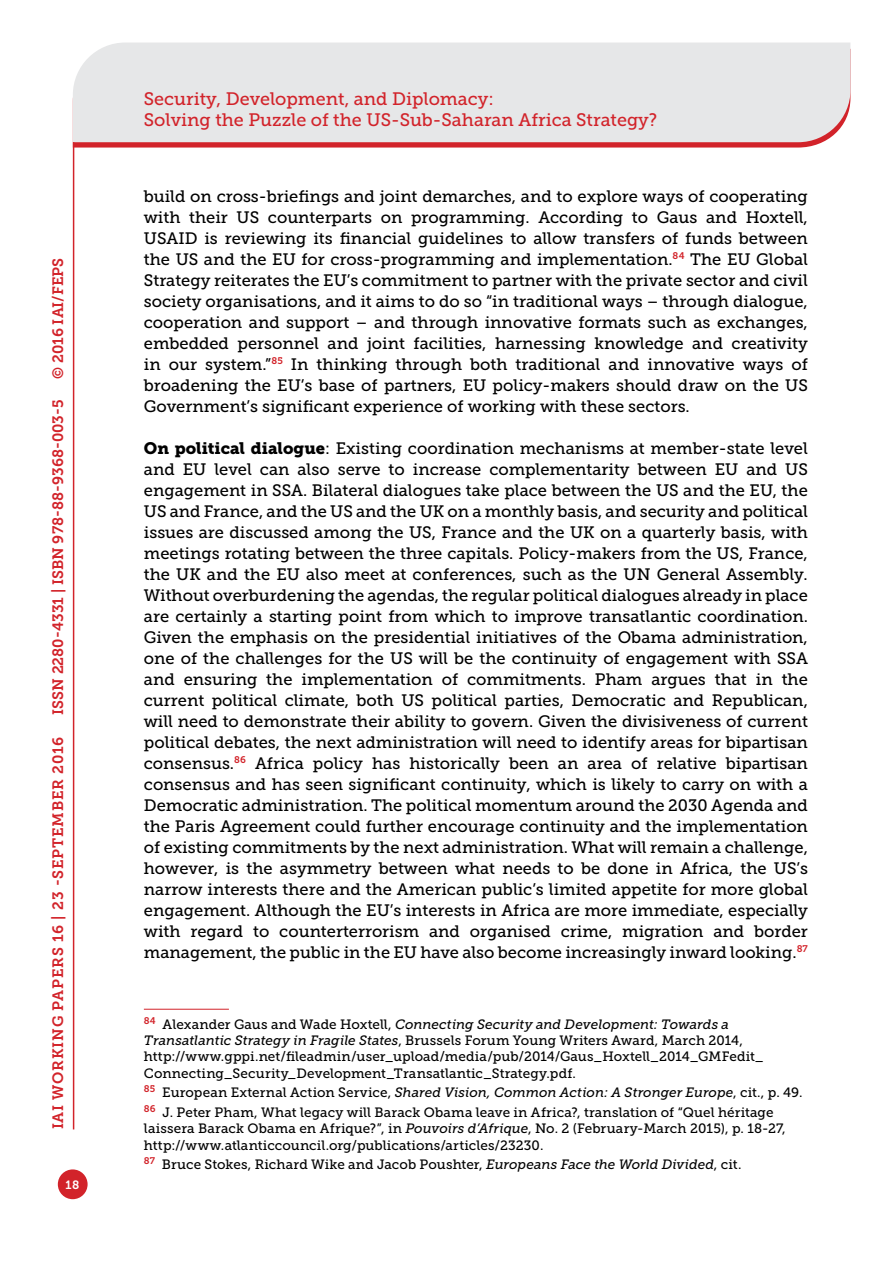
<style>
.page{position:relative;width:893px;height:1263px;background:#fff}
.page>*{position:absolute;margin:0;border:0;box-sizing:border-box;transform-origin:0 0}
.t1{font:18px/21.6px "Museo Slab 500";color:#d2232a}
.t2{font:16.5px/21px "Museo Slab 500";color:#000;text-align:justify}
.t3{font:15px "Museo Slab 700";color:#d2232a}
.t4{font:15px "Museo Slab 700";letter-spacing:.05em;color:#d2232a}
.t5{font:13.5px/16.2px "Museo Slab 500";letter-spacing:.01em;color:#000}
.t6{font:12px "Museo Slab 700";color:#fff}
.s1{font-family:"Museo Slab 900"}
.s2{font-style:italic}
</style>
<div class="page">
<svg style="left:74px;top:142px;width:749px;height:6px;background:#d63d43"></svg>
<div style="left:73px;top:43px;width:777px;height:99px;background:#e6e7e8"></div>
<div style="left:58px;top:1169px;width:30px;height:30px;background:#d2232a;border-radius:50%"></div>
<hr style="left:73px;top:142px;width:1px;height:987px;background:#d2232a">
<hr style="left:144px;top:1009px;width:85px;height:1px;background:#d2232a">
<p class="t3" style="left:50px;top:379px;width:123px;rotate:-90deg">© 2016 IAI/FEPS</p>
<p class="t3" style="left:49px;top:715px;width:317px;rotate:-90deg">ISSN 2280-4331 | ISBN 978-88-9368-003-5</p>
<p class="t4" style="left:50px;top:1129px;width:394px;rotate:-90deg">IAI WORKING PAPERS 16 | 23 -SEPTEMBER 2016</p>
<p class="t6" style="left:66px;top:1178px;width:15px">18</p>
<p class="t1" style="left:144px;top:88px;width:515px">Security, Development, and Diplomacy:<br>Solving the Puzzle of the US-Sub-Saharan Africa Strategy?</p>
<p class="t2" style="left:144px;top:186px;width:666px">build on cross-briefings and joint demarches, and to explore ways of cooperating with their US counterparts on programming. According to Gaus and Hoxtell, USAID is reviewing its financial guidelines to allow transfers of funds between the US and the EU for cross-programming and implementation.<sup>84</sup> The EU Global Strategy reiterates the EU’s commitment to partner with the private sector and civil society organisations, and it aims to do so “in traditional ways – through dialogue, cooperation and support – and through innovative formats such as exchanges, embedded personnel and joint facilities, harnessing knowledge and creativity in our system.”<sup>85</sup> In thinking through both traditional and innovative ways of broadening the EU’s base of partners, EU policy-makers should draw on the US Government’s significant experience of working with these sectors.</p>
<p class="t2" style="left:144px;top:438px;width:666px"><span class="s1">On political dialogue</span>: Existing coordination mechanisms at member-state level and EU level can also serve to increase complementarity between EU and US engagement in SSA. Bilateral dialogues take place between the US and the EU, the US and France, and the US and the UK on a monthly basis, and security and political issues are discussed among the US, France and the UK on a quarterly basis, with meetings rotating between the three capitals. Policy-makers from the US, France, the UK and the EU also meet at conferences, such as the UN General Assembly.<br>Without overburdening the agendas, the regular political dialogues already in place are certainly a starting point from which to improve transatlantic coordination.<br>Given the emphasis on the presidential initiatives of the Obama administration, one of the challenges for the US will be the continuity of engagement with SSA and ensuring the implementation of commitments. Pham argues that in the current political climate, both US political parties, Democratic and Republican, will need to demonstrate their ability to govern. Given the divisiveness of current political debates, the next administration will need to identify areas for bipartisan consensus.<sup>86</sup> Africa policy has historically been an area of relative bipartisan consensus and has seen significant continuity, which is likely to carry on with a Democratic administration. The political momentum around the 2030 Agenda and the Paris Agreement could further encourage continuity and the implementation of existing commitments by the next administration. What will remain a challenge, however, is the asymmetry between what needs to be done in Africa, the US’s narrow interests there and the American public’s limited appetite for more global engagement. Although the EU’s interests in Africa are more immediate, especially with regard to counterterrorism and organised crime, migration and border management, the public in the EU have also become increasingly inward looking.<sup>87</sup></p>
<p class="t5" style="left:144px;top:1016px;width:621px"><sup>84</sup> Alexander Gaus and Wade Hoxtell, <span class="s2">Connecting Security and Development: Towards a Transatlantic Strategy in Fragile States</span>, Brussels Forum Young Writers Award, March 2014, http://www.gppi.net/fileadmin/user_upload/media/pub/2014/Gaus_Hoxtell_2014_GMFedit_ Connecting_Security_Development_Transatlantic_Strategy.pdf.</p>
<p class="t5" style="left:144px;top:1083px;width:660px;line-height:19.8px"><sup>85</sup> European External Action Service, <span class="s2">Shared Vision, Common Action: A Stronger Europe</span>, cit., p. 49.<br><sup>86</sup> J. Peter Pham, What legacy will Barack Obama leave in Africa?, translation of “Quel héritage</p>
<p class="t5" style="left:144px;top:1121px;width:643px">laissera Barack Obama en Afrique?”, in <span class="s2">Pouvoirs d’Afrique</span>, No. 2 (February-March 2015), p. 18-27, http://www.atlanticcouncil.org/publications/articles/23230.</p>
<p class="t5" style="left:144px;top:1157px;width:599px"><sup>87</sup> Bruce Stokes, Richard Wike and Jacob Poushter, <span class="s2">Europeans Face the World Divided</span>, cit.</p>
</div>
